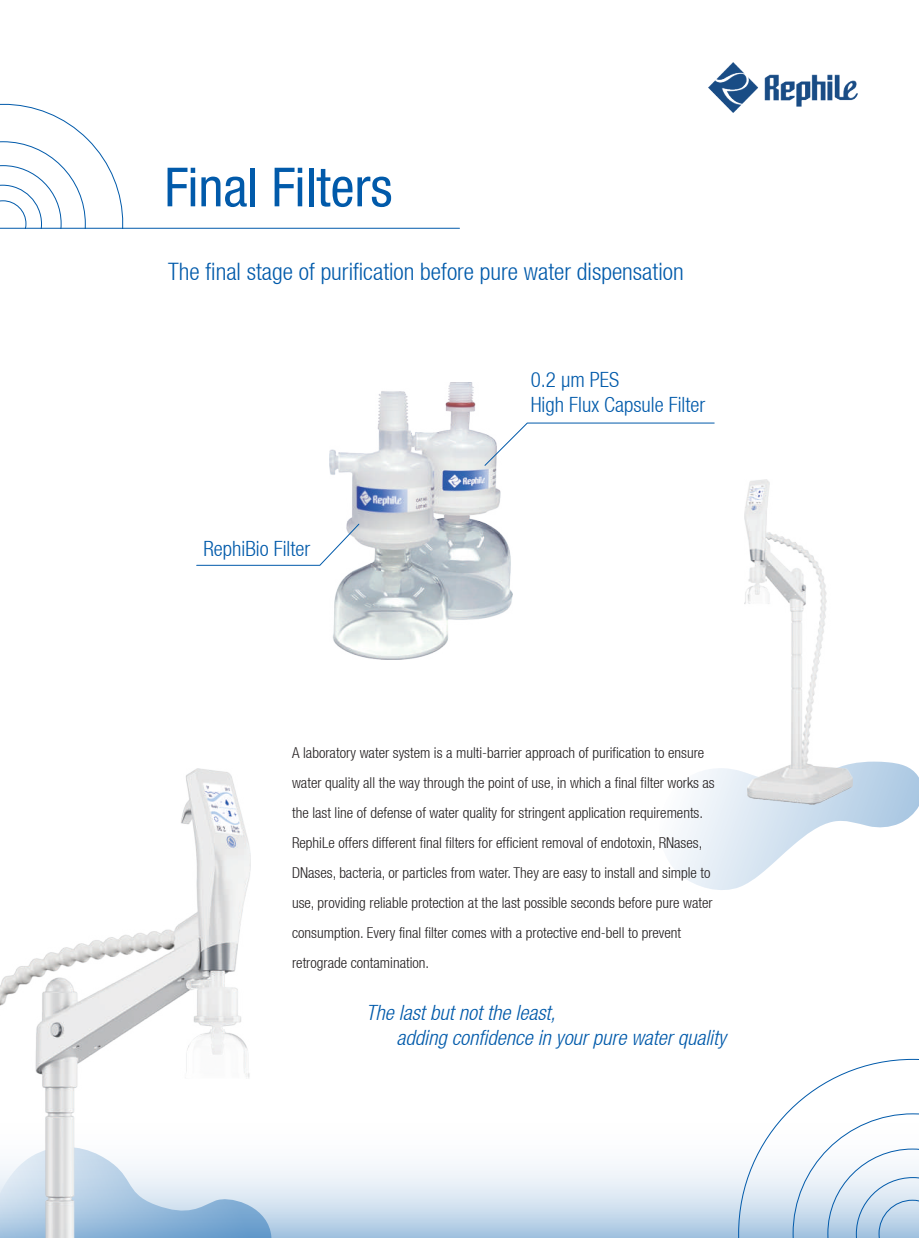
<style>
.page{position:relative;width:919px;height:1238px;background:#fff}
.page>*{position:absolute;margin:0;border:0;box-sizing:border-box;transform-origin:0 0}
.t1{font:condensed 54px "Helvetica 57";color:#015aaa}
.t2{font:300 condensed 24px "Helvetica 47";color:#015aaa}
.t3{font:italic 300 condensed 21px/25.2px "Helvetica 47";color:#015aaa}
.t4{font:300 condensed 21px/25.2px "Helvetica 47";color:#015aaa}
.t5{font:300 condensed 15px/30px "Helvetica 47";color:#231f20}
</style>
<div class="page">
<svg style="left:271px;top:1166px;width:467px;height:71px"></svg>
<img style="left:708px;top:63px;width:149px;height:50px">
<svg style="left:670px;top:761px;width:248px;height:129px"></svg>
<svg style="left:250px;top:1166px;width:21px;height:71px"></svg>
<svg style="left:738px;top:1059px;width:180px;height:178px"></svg>
<svg style="left:0;top:103px;width:132px;height:125px"></svg>
<img style="left:329px;top:383px;width:184px;height:276px">
<svg style="left:484px;top:422px;width:230px;height:44px"></svg>
<svg style="left:196px;top:523px;width:163px;height:42px"></svg>
<hr style="left:0;top:228px;width:459px;height:1px;background:#015aaa">
<img style="left:744px;top:480px;width:108px;height:324px">
<img style="left:0;top:768px;width:250px;height:469px">
<h1 class="t1" style="left:164px;top:156px;width:229px">Final Filters</h1>
<h2 class="t2" style="left:168px;top:258px;width:517px">The final stage of purification before pure water dispensation</h2>
<h3 class="t4" style="left:203px;top:535px;width:108px">RephiBio Filter</h3>
<h3 class="t4" style="left:530px;top:366px;width:176px">0.2 µm PES<br>High Flux Capsule Filter</h3>
<p class="t5" style="left:292px;top:737px;width:424px">A laboratory water system is a multi-barrier approach of purification to ensure water quality all the way through the point of use, in which a final filter works as the last line of defense of water quality for stringent application requirements.<br>RephiLe offers different final filters for efficient removal of endotoxin, RNases, DNases, bacteria, or particles from water. They are easy to install and simple to use, providing reliable protection at the last possible seconds before pure water consumption. Every final filter comes with a protective end-bell to prevent retrograde contamination.</p>
<h3 class="t3" style="left:396px;top:999px;width:331px;text-indent:-30px">The last but not the least,<br>adding confidence in your pure water quality</h3>
</div>
